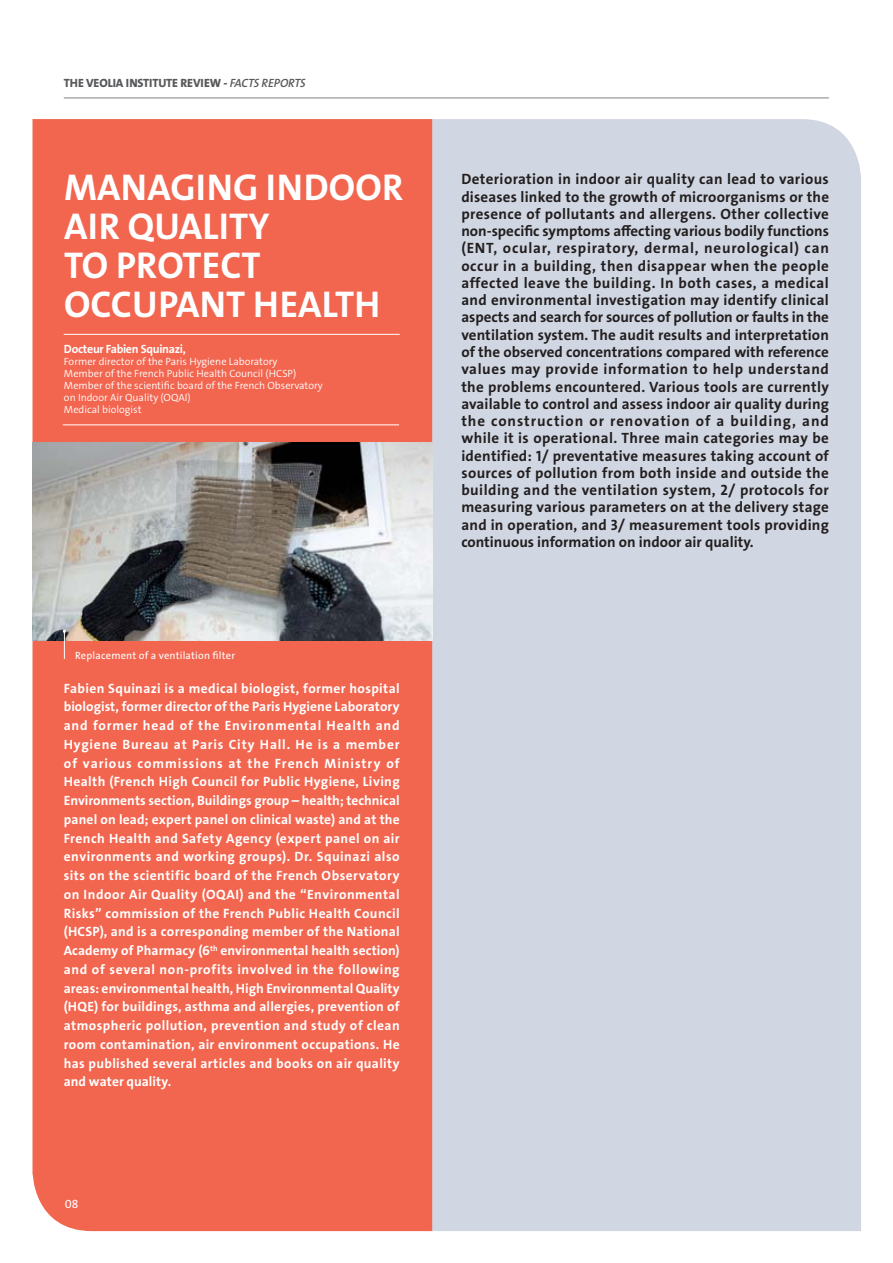
<style>
.page{position:relative;width:893px;height:1263px;background:#fff}
.page>*{position:absolute;margin:0;border:0;box-sizing:border-box;transform-origin:0 0}
.t1{font:37.5px/39px "The Sans Veolia W7 Bld";letter-spacing:.005em;color:#fff}
.t2{font:15px/17.2px "The Sans Veolia W7 Bld";color:#231f20;text-align:justify}
.t3{font:13.5px/18.8px "The Sans Veolia W7 Bld";letter-spacing:.02em;color:#fff;text-align:justify}
.t4{font:12px "The Sans Veolia W8 Ex Bld";letter-spacing:-.005em;color:#58595b}
.t5{font:12px "The Sans Veolia W7 Bld";letter-spacing:-.025em;color:#fff}
.t6{font:12px "The Sans Veolia W5 Pla";color:#fff}
.t7{font:10.5px/12px "The Sans Veolia W4 Se Lig";color:#fff}
.t8{font:10.5px "The Sans Veolia W5 Pla";letter-spacing:.02em;color:#fff}
.s1{font-family:"The Sans Veolia W6 Se Bld It"}
</style>
<div class="page">
<div style="left:432px;top:119px;width:429px;height:1112px;background:#d1d7e2"></div>
<div style="left:32px;top:119px;width:400px;height:1112px;background:#f26650"></div>
<hr style="left:64px;top:334px;width:336px;height:1px;background:#fff">
<hr style="left:63px;top:424px;width:336px;height:1px;background:#fff">
<img style="left:32px;top:443px;width:400px;height:197px">
<svg style="left:63px;top:630px;width:3px;height:29px"></svg>
<hr style="left:64px;top:98px;width:765px;height:1px;background:#808285">
<p class="t4" style="left:64px;top:77px;width:243px">THE VEOLIA INSTITUTE REVIEW - <span class="s1">FACTS REPORTS</span></p>
<h1 class="t1" style="left:64px;top:169px;width:341px">MANAGING INDOOR<br>AIR Q UALITY<br>TO PROTECT<br>OCCUPANT HEALTH</h1>
<p class="t5" style="left:64px;top:343px;width:123px">Docteur Fabien Squinazi,</p>
<p class="t7" style="left:64px;top:356px;width:260px">Former director of the Paris Hygiene Laboratory<br>Member of the French Public Health Council (HCSP)<br>Member of the scientific board of the French Observatory on Indoor Air Quality (OQAI)<br>Medical biologist</p>
<p class="t8" style="left:75px;top:650px;width:162px">Replacement of a ventilation filter</p>
<p class="t3" style="left:64px;top:679px;width:337px">Fabien Squinazi is a medical biologist, former hospital biologist, former director of the Paris Hygiene Laboratory and former head of the Environmental Health and Hygiene Bureau at Paris City Hall. He is a member of various commissions at the French Ministry of Health (French High Council for Public Hygiene, Living Environments section, Buildings group – health; technical panel on lead; expert panel on clinical waste) and at the French Health and Safety Agency (expert panel on air environments and working groups). Dr. Squinazi also sits on the scientific board of the French Observatory on Indoor Air Quality (OQAI) and the “Environmental Risks” commission of the French Public Health Council (HCSP), and is a corresponding member of the National Academy of Pharmacy (6<sup>th</sup> environmental health section) and of several non-profits involved in the following areas: environmental health, High Environmental Quality (HQE) for buildings, asthma and allergies, prevention of atmospheric pollution, prevention and study of clean room contamination, air environment occupations. He has published several articles and books on air quality and water quality.</p>
<p class="t6" style="left:65px;top:1198px;width:15px">08</p>
<p class="t2" style="left:461px;top:171px;width:369px">Deterioration in indoor air quality can lead to various diseases linked to the growth of microorganisms or the presence of pollutants and allergens. Other collective non-specific symptoms affecting various bodily functions (ENT, ocular, respiratory, dermal, neurological) can occur in a building, then disappear when the people affected leave the building. In both cases, a medical and environmental investigation may identify clinical aspects and search for sources of pollution or faults in the ventilation system. The audit results and interpretation of the observed concentrations compared with reference values may provide information to help understand the problems encountered. Various tools are currently available to control and assess indoor air quality during the construction or renovation of a building, and while it is operational. Three main categories may be identified: 1/ preventative measures taking account of sources of pollution from both inside and outside the building and the ventilation system, 2/ protocols for measuring various parameters on at the delivery stage and in operation, and 3/ measurement tools providing continuous information on indoor air quality.</p>
</div>
